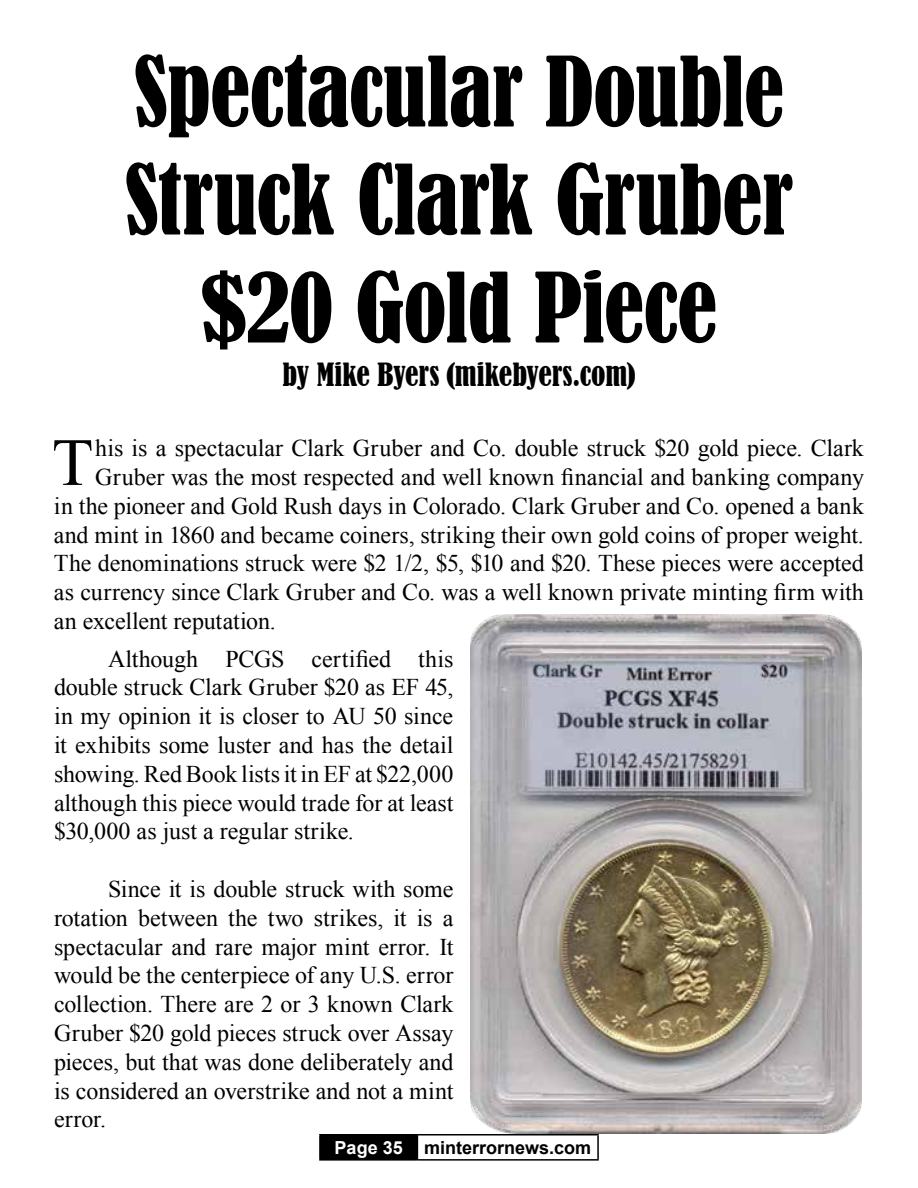
<style>
.page{position:relative;width:918px;height:1188px;background:#fff}
.page>*{position:absolute;margin:0;border:0;box-sizing:border-box;transform-origin:0 0}
.t1{font:condensed 90px/108px "Bernard";letter-spacing:-.01em;color:#000;text-align:center}
.t2{font:67.5px "Times New Roman";color:#000}
.t3{font:condensed 30px "Bernard";color:#000}
.t4{font:24px/28.8px "Times New Roman";letter-spacing:-.005em;color:#000;text-align:justify}
.t5{font:700 18px "Arial";color:#000}
.s1{color:#fff}
</style>
<div class="page">
<div style="left:320px;top:1135px;width:97px;height:25px;background:#000"></div>
<hr style="left:319px;top:1134px;width:98px;height:2px;background:#000">
<hr style="left:319px;top:1136px;width:2px;height:23px;background:#000">
<hr style="left:417px;top:1134px;width:182px;height:2px;background:#000">
<svg style="left:417px;top:1136px;width:1px;height:23px"></svg>
<hr style="left:597px;top:1136px;width:2px;height:23px;background:#000">
<hr style="left:319px;top:1159px;width:98px;height:2px;background:#000">
<hr style="left:417px;top:1159px;width:182px;height:2px;background:#000">
<img style="left:471px;top:615px;width:390px;height:519px">
<h1 class="t1" style="left:125px;top:39px;width:670px">Spectacular Double<br>Struck Clark Gruber $20 Gold Piece</h1>
<p class="t3" style="left:283px;top:357px;width:354px">by Mike Byers (mikebyers.com)</p>
<h2 class="t2" style="left:52px;top:417px;width:43px">T</h2>
<p class="t4" style="left:95px;top:433px;width:770px">his is a spectacular Clark Gruber and Co. double struck $20 gold piece. Clark</p>
<p class="t4" style="left:95px;top:462px;width:770px">Gruber was the most respected and well known financial and banking company</p>
<p class="t4" style="left:54px;top:491px;width:812px">in the pioneer and Gold Rush days in Colorado. Clark Gruber and Co. opened a bank</p>
<p class="t4" style="left:54px;top:520px;width:811px">and mint in 1860 and became coiners, striking their own gold coins of proper weight.</p>
<p class="t4" style="left:54px;top:549px;width:811px">The denominations struck were $2 1/2, $5, $10 and $20. These pieces were accepted</p>
<p class="t4" style="left:54px;top:577px;width:812px">as currency since Clark Gruber and Co. was a well known private minting firm with</p>
<p class="t4" style="left:54px;top:606px;width:223px">an excellent reputation.</p>
<p class="t4" style="left:54px;top:644px;width:401px;text-indent:54px">Although PCGS certified this double struck Clark Gruber $20 as EF 45, in my opinion it is closer to AU 50 since it exhibits some luster and has the detail showing. Red Book lists it in EF at $22,000 although this piece would trade for at least $30,000 as just a regular strike.</p>
<p class="t4" style="left:54px;top:874px;width:401px;text-indent:54px">Since it is double struck with some rotation between the two strikes, it is a spectacular and rare major mint error. It would be the centerpiece of any U.S. error collection. There are 2 or 3 known Clark Gruber $20 gold pieces struck over Assay pieces, but that was done deliberately and is considered an overstrike and not a mint error.</p>
<p class="t5" style="left:335px;top:1136px;width:258px"><span class="s1">Page 35</span> minterrornews.com</p>
</div>
